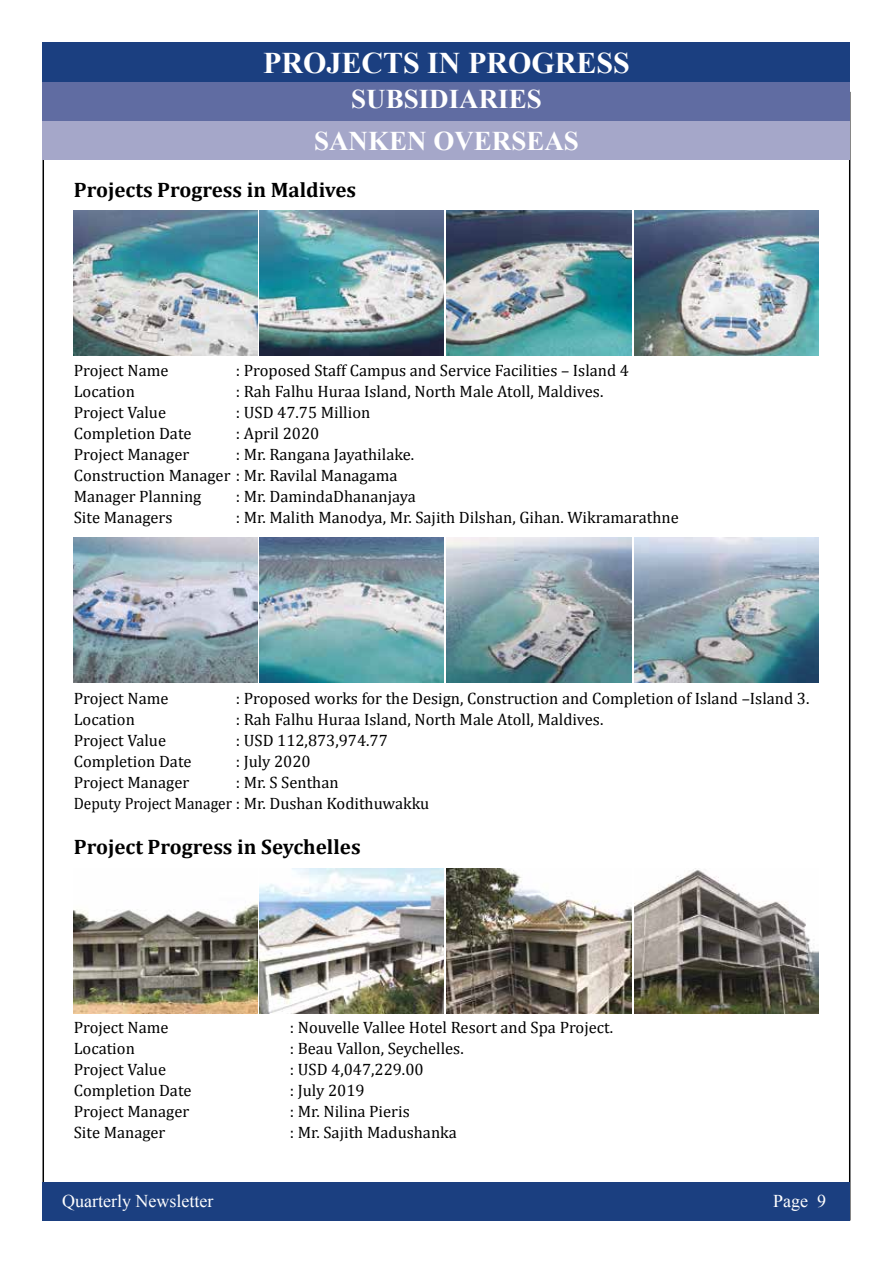
<style>
.page{position:relative;width:893px;height:1263px;background:#fff}
.page>*{position:absolute;margin:0;border:0;box-sizing:border-box;transform-origin:0 0}
.t1{font:700 30px "Times New Roman";color:#fff}
.t2{font:700 27px/42px "Times New Roman";color:#fff;text-align:center}
.t3{font:700 21px "Cambria";color:#000}
.t4{font:18px "Times New Roman";color:#fff}
.t5{font:16.5px/21px "Cambria";color:#000}
</style>
<div class="page">
<div style="left:43px;top:43px;width:807px;height:39px;background:#1b3f80"></div>
<div style="left:43px;top:82px;width:807px;height:39px;background:#606ca2"></div>
<div style="left:43px;top:1181px;width:807px;height:39px;background:#1b3f80"></div>
<div style="left:43px;top:121px;width:807px;height:39px;background:#a5a7c9"></div>
<img style="left:73px;top:538px;width:184px;height:145px">
<img style="left:447px;top:538px;width:184px;height:145px">
<img style="left:259px;top:538px;width:184px;height:145px">
<img style="left:634px;top:538px;width:185px;height:145px">
<img style="left:73px;top:211px;width:184px;height:145px">
<img style="left:447px;top:211px;width:184px;height:145px">
<img style="left:259px;top:211px;width:184px;height:145px">
<img style="left:634px;top:211px;width:185px;height:145px">
<img style="left:73px;top:903px;width:184px;height:110px">
<img style="left:447px;top:868px;width:184px;height:145px">
<img style="left:259px;top:868px;width:184px;height:145px">
<img style="left:634px;top:868px;width:185px;height:145px">
<h1 class="t1" style="left:263px;top:41px;width:368px">PROJECTS IN PROGRESS</h1>
<h2 class="t2" style="left:314px;top:77px;width:266px">SUBSIDIARIES<br>SANKEN OVERSEAS</h2>
<p class="t3" style="left:74px;top:175px;width:284px">Projects Progress in Maldives</p>
<p class="t5" style="left:74px;top:360px;width:96px">Project Name</p>
<p class="t5" style="left:236px;top:360px;width:395px">: Proposed Staff Campus and Service Facilities – Island 4</p>
<p class="t5" style="left:74px;top:381px;width:63px">Location</p>
<p class="t5" style="left:236px;top:381px;width:369px">: Rah Falhu Huraa Island, North Male Atoll, Maldives.</p>
<p class="t5" style="left:74px;top:402px;width:94px">Project Value</p>
<p class="t5" style="left:236px;top:402px;width:136px">: USD 47.75 Million</p>
<p class="t5" style="left:74px;top:423px;width:119px">Completion Date</p>
<p class="t5" style="left:236px;top:423px;width:85px">: April 2020</p>
<p class="t5" style="left:74px;top:444px;width:117px">Project Manager</p>
<p class="t5" style="left:74px;top:444px;width:342px;text-indent:162px">: Mr. Rangana Jayathilake.<br>Construction Manager : Mr. Ravilal Managama<br>Manager Planning</p>
<p class="t5" style="left:236px;top:486px;width:182px">: Mr. DamindaDhananjaya</p>
<p class="t5" style="left:74px;top:507px;width:100px">Site Managers</p>
<p class="t5" style="left:236px;top:507px;width:444px">: Mr. Malith Manodya, Mr. Sajith Dilshan, Gihan. Wikramarathne</p>
<p class="t5" style="left:74px;top:687px;width:96px">Project Name</p>
<p class="t5" style="left:236px;top:687px;width:575px">: Proposed works for the Design, Construction and Completion of Island –Island 3.</p>
<p class="t5" style="left:74px;top:708px;width:63px">Location</p>
<p class="t5" style="left:236px;top:708px;width:369px">: Rah Falhu Huraa Island, North Male Atoll, Maldives.</p>
<p class="t5" style="left:74px;top:729px;width:94px">Project Value</p>
<p class="t5" style="left:236px;top:729px;width:154px">: USD 112,873,974.77</p>
<p class="t5" style="left:74px;top:750px;width:119px">Completion Date</p>
<p class="t5" style="left:236px;top:750px;width:76px">: July 2020</p>
<p class="t5" style="left:74px;top:771px;width:117px">Project Manager</p>
<p class="t5" style="left:74px;top:771px;width:357px;text-indent:162px">: Mr. S Senthan<br>Deputy Project Manager : Mr. Dushan Kodithuwakku</p>
<p class="t3" style="left:74px;top:832px;width:288px">Project Progress in Seychelles</p>
<p class="t5" style="left:74px;top:1017px;width:96px">Project Name</p>
<p class="t5" style="left:290px;top:1017px;width:325px">: Nouvelle Vallee Hotel Resort and Spa Project.</p>
<p class="t5" style="left:74px;top:1038px;width:63px">Location</p>
<p class="t5" style="left:290px;top:1038px;width:175px">: Beau Vallon, Seychelles.</p>
<p class="t5" style="left:74px;top:1059px;width:94px">Project Value</p>
<p class="t5" style="left:290px;top:1059px;width:135px">: USD 4,047,229.00</p>
<p class="t5" style="left:74px;top:1080px;width:119px">Completion Date</p>
<p class="t5" style="left:290px;top:1080px;width:76px">: July 2019</p>
<p class="t5" style="left:74px;top:1101px;width:117px">Project Manager</p>
<p class="t5" style="left:290px;top:1101px;width:121px">: Mr. Nilina Pieris</p>
<p class="t5" style="left:74px;top:1122px;width:93px">Site Manager</p>
<p class="t5" style="left:290px;top:1122px;width:169px">: Mr. Sajith Madushanka</p>
<p class="t4" style="left:62px;top:1189px;width:153px">Quarterly Newsletter</p>
<p class="t4" style="left:773px;top:1189px;width:54px">Page 9</p>
</div>
